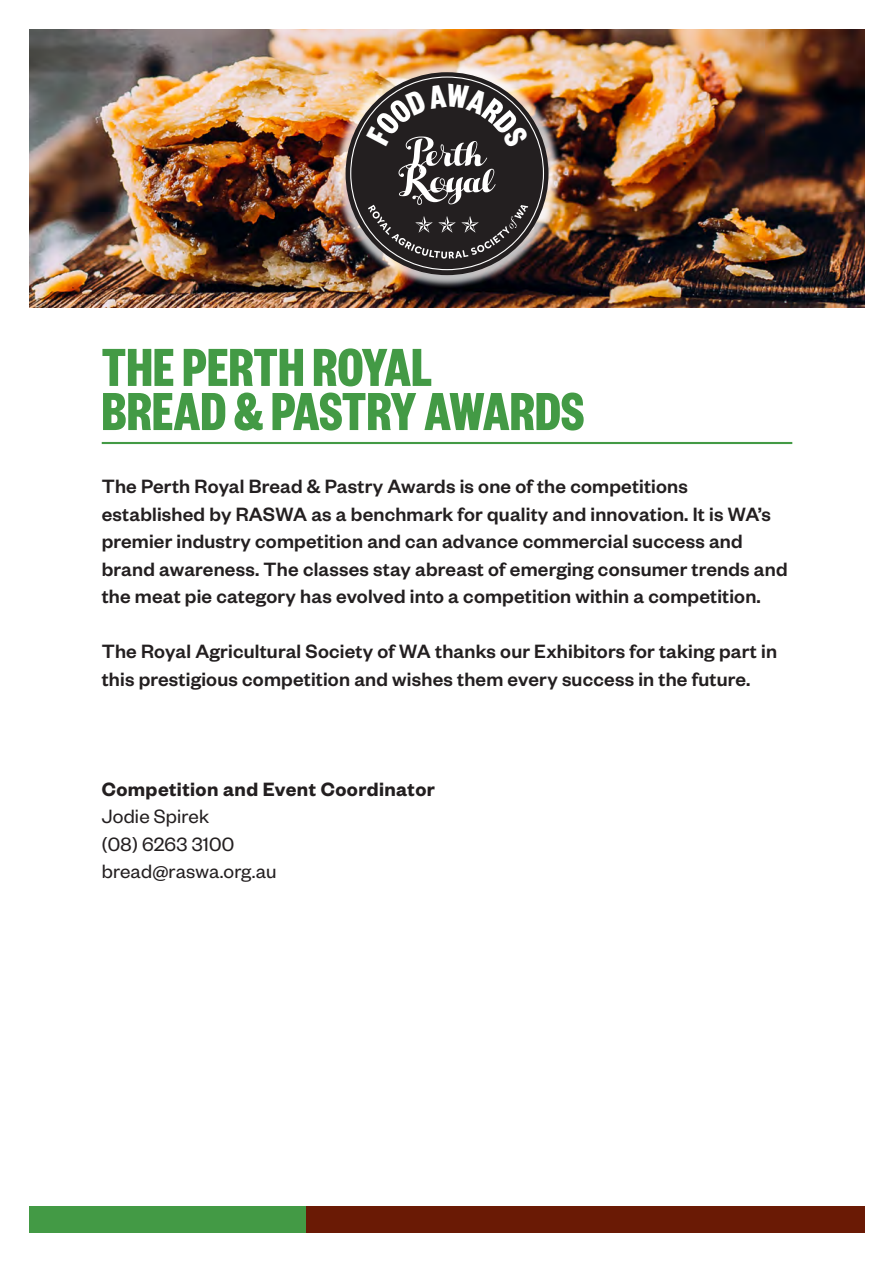
<style>
.page{position:relative;width:893px;height:1263px;background:#fff}
.page>*{position:absolute;margin:0;border:0;box-sizing:border-box;transform-origin:0 0}
.Main_Schedule_Titles{font:700 58.8px/44.1px "Founders Grotesk X Cond";letter-spacing:.01em;color:#439a45}
.t1{font:500 21.15px/27.5px "Founders Grotesk";letter-spacing:.01em;color:#231f20}
.t2{font:600 21.15px/27.5px "Founders Grotesk";letter-spacing:.02em;color:#231f20}
.t3{font:21.15px/27.5px "Founders Grotesk";letter-spacing:.01em;color:#231f20}
.s1{font-weight:400}
</style>
<div class="page">
<div style="left:30px;top:1206px;width:834px;height:27px;background:#6a1a05"></div>
<img style="left:30px;top:29px;width:834px;height:279px">
<div style="left:333px;top:59px;width:228px;height:229px;background:#fff;opacity:.75"></div>
<hr style="left:102px;top:442px;width:690px;height:2px;background:#439a45">
<div style="left:30px;top:1206px;width:276px;height:27px;background:#439a45"></div>
<svg style="left:350px;top:76px;width:194px;height:194px"></svg>
<p class="Main_Schedule_Titles" style="left:102px;top:342px;width:484px">THE PERTH ROYAL<br>BREAD &amp; PASTRY AWARDS</p>
<p class="t1" style="left:102px;top:472px;width:687px">The Perth Royal Bread &amp; Pastry Awards is one of the competitions established by RASWA as a benchmark for quality and innovation. It is WA’s premier industry competition and can advance commercial success and brand awareness. The classes stay abreast of emerging consumer trends and the meat pie category has evolved into a competition within a competition.</p>
<p class="t1" style="left:102px;top:637px;width:677px">The Royal Agricultural Society of WA thanks our Exhibitors for taking part in this prestigious competition and wishes them every success in the future.</p>
<p class="t2" style="left:102px;top:774px;width:335px">Competition and Event Coordinator<br><span class="s1">Jodie Spirek</span></p>
<p class="t3" style="left:102px;top:829px;width:176px">(08) 6263 3100 bread@raswa.org.au</p>
</div>
